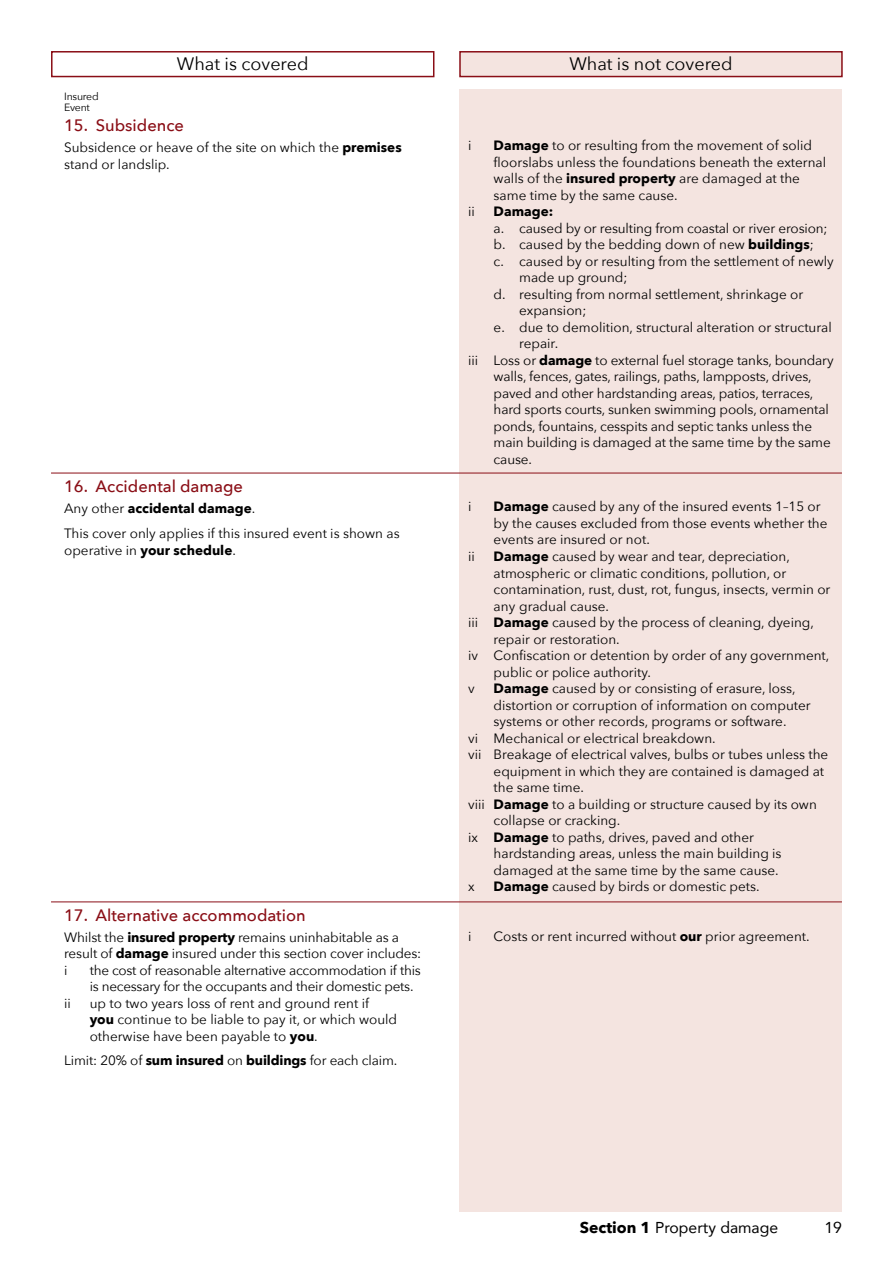
<style>
.page{position:relative;width:893px;height:1263px;background:#fff}
.page>*{position:absolute;margin:0;border:0;box-sizing:border-box;transform-origin:0 0}
.Subtitle_-_Covered_O{font:18px "Avenir Next";color:#000}
.Body_-_Title{font:500 16.5px "Avenir Next";color:#8a0e16}
.t1{font:15.75px "Avenir";color:#000}
.Body{font:13.5px/16.5px "Avenir Next";color:#000}
.Body_-_2mm_Above{font:13.5px/16.5px "Avenir Next";letter-spacing:-.01em;color:#000}
.Body-2{font:700 13.5px "Avenir Next";color:#000}
.Body-3{font:10.5px "Avenir Next";letter-spacing:-.02em;color:#000}
.Body_-_Title-2{font:10.5px "Avenir Next";letter-spacing:-.02em;color:#000}
.s1{font-weight:700}
.s2{font-weight:400}
.s3{font-family:"Avenir Next";font-weight:700}
</style>
<div class="page">
<div style="left:51px;top:51px;width:383px;height:26px;border:2px solid #8a0e16"></div>
<div style="left:460px;top:52px;width:382px;height:25px;background:#f4e4e0"></div>
<div style="left:459px;top:51px;width:384px;height:26px;border:2px solid #8a0e16"></div>
<div style="left:460px;top:90px;width:382px;height:1122px;background:#f4e4e0"></div>
<hr style="left:51px;top:901px;width:791px;height:1px;background:#8a0e16">
<hr style="left:51px;top:473px;width:791px;height:1px;background:#8a0e16">
<p class="Subtitle_-_Covered_O" style="left:177px;top:48px;width:133px">What is covered</p>
<p class="Subtitle_-_Covered_O" style="left:569px;top:48px;width:165px">What is not covered</p>
<p class="Body-3" style="left:64px;top:88px;width:36px">Insured</p>
<p class="Body_-_Title-2" style="left:64px;top:98px;width:27px">Event</p>
<p class="Body_-_Title" style="left:64px;top:112px;width:121px">15. Subsidence</p>
<p class="Body" style="left:64px;top:139px;width:339px">Subsidence or heave of the site on which the <span class="s1">premises </span>stand or landslip.</p>
<p class="Body_-_Title" style="left:64px;top:472px;width:180px">16. Accidental damage</p>
<p class="Body-2" style="left:64px;top:497px;width:193px"><span class="s2">Any other</span> accidental damage<span class="s2">.</span></p>
<p class="Body_-_2mm_Above" style="left:64px;top:524px;width:337px">This cover only applies if this insured event is shown as operative in <span class="s1">your schedule</span>.</p>
<p class="Body_-_Title" style="left:64px;top:901px;width:243px">17. Alternative accommodation</p>
<p class="Body_-_2mm_Above" style="left:64px;top:928px;width:359px">Whilst the <span class="s1">insured property</span> remains uninhabitable as a result of <span class="s1">damage</span> insured under this section cover includes: i</p>
<p class="Body_-_2mm_Above" style="left:90px;top:961px;width:333px">the cost of reasonable alternative accommodation if this is necessary for the occupants and their domestic pets.</p>
<p class="Body_-_2mm_Above" style="left:64px;top:994px;width:8px">ii</p>
<p class="Body_-_2mm_Above" style="left:90px;top:994px;width:309px">up to two years loss of rent and ground rent if<br><span class="s1">you</span> continue to be liable to pay it, or which would otherwise have been payable to <span class="s1">you</span>.</p>
<p class="Body_-_2mm_Above" style="left:64px;top:1051px;width:335px">Limit: 20% of <span class="s1">sum insured</span> on <span class="s1">buildings</span> for each claim.</p>
<p class="Body" style="left:468px;top:137px;width:5px">i</p>
<p class="Body" style="left:494px;top:137px;width:334px"><span class="s1">Damage</span> to or resulting from the movement of solid floorslabs unless the foundations beneath the external walls of the <span class="s1">insured property</span> are damaged at the same time by the same cause.</p>
<p class="Body" style="left:468px;top:203px;width:8px">ii</p>
<p class="Body-2" style="left:494px;top:200px;width:61px">Damage:</p>
<p class="Body" style="left:494px;top:219px;width:335px">a. caused by or resulting from coastal or river erosion;</p>
<p class="Body" style="left:494px;top:236px;width:322px">b. caused by the bedding down of new <span class="s1">buildings</span>;</p>
<p class="Body" style="left:519px;top:252px;width:316px;text-indent:-26px">c. caused by or resulting from the settlement of newly made up ground;</p>
<p class="Body" style="left:519px;top:285px;width:286px;text-indent:-26px">d. resulting from normal settlement, shrinkage or expansion;</p>
<p class="Body" style="left:519px;top:318px;width:314px;text-indent:-26px">e. due to demolition, structural alteration or structural repair.</p>
<p class="Body" style="left:494px;top:351px;width:341px;text-indent:-26px">iii Loss or <span class="s1">damage</span> to external fuel storage tanks, boundary walls, fences, gates, railings, paths, lampposts, drives, paved and other hardstanding areas, patios, terraces, hard sports courts, sunken swimming pools, ornamental ponds, fountains, cesspits and septic tanks unless the main building is damaged at the same time by the same cause.</p>
<p class="Body" style="left:468px;top:498px;width:5px">i</p>
<p class="Body" style="left:494px;top:498px;width:335px"><span class="s1">Damage</span> caused by any of the insured events 1–15 or by the causes excluded from those events whether the events are insured or not.</p>
<p class="Body" style="left:468px;top:547px;width:8px">ii</p>
<p class="Body" style="left:494px;top:547px;width:338px"><span class="s1">Damage</span> caused by wear and tear, depreciation, atmospheric or climatic conditions, pollution, or contamination, rust, dust, rot, fungus, insects, vermin or any gradual cause.</p>
<p class="Body" style="left:494px;top:613px;width:322px;text-indent:-26px">iii <span class="s1">Damage</span> caused by the process of cleaning, dyeing, repair or restoration.</p>
<p class="Body" style="left:494px;top:646px;width:337px;text-indent:-26px">iv Confiscation or detention by order of any government, public or police authority.</p>
<p class="Body" style="left:468px;top:679px;width:8px">v</p>
<p class="Body" style="left:494px;top:679px;width:319px"><span class="s1">Damage</span> caused by or consisting of erasure, loss, distortion or corruption of information on computer systems or other records, programs or software.</p>
<p class="Body" style="left:468px;top:729px;width:249px">vi Mechanical or electrical breakdown.</p>
<p class="Body" style="left:494px;top:745px;width:336px;text-indent:-26px">vii Breakage of electrical valves, bulbs or tubes unless the equipment in which they are contained is damaged at the same time.</p>
<p class="Body" style="left:494px;top:795px;width:325px;text-indent:-26px">viii <span class="s1">Damage</span> to a building or structure caused by its own collapse or cracking.</p>
<p class="Body" style="left:494px;top:828px;width:289px;text-indent:-26px">ix <span class="s1">Damage</span> to paths, drives, paved and other hardstanding areas, unless the main building is damaged at the same time by the same cause.</p>
<p class="Body" style="left:468px;top:877px;width:8px">x</p>
<p class="Body" style="left:494px;top:877px;width:267px"><span class="s1">Damage</span> caused by birds or domestic pets.</p>
<p class="Body" style="left:468px;top:927px;width:5px">i</p>
<p class="Body" style="left:494px;top:927px;width:318px">Costs or rent incurred without <span class="s1">our</span> prior agreement.</p>
<p class="t1" style="left:580px;top:1215px;width:200px"><span class="s3">Section 1</span> Property damage</p>
<p class="t1" style="left:824px;top:1215px;width:19px">19</p>
</div>
